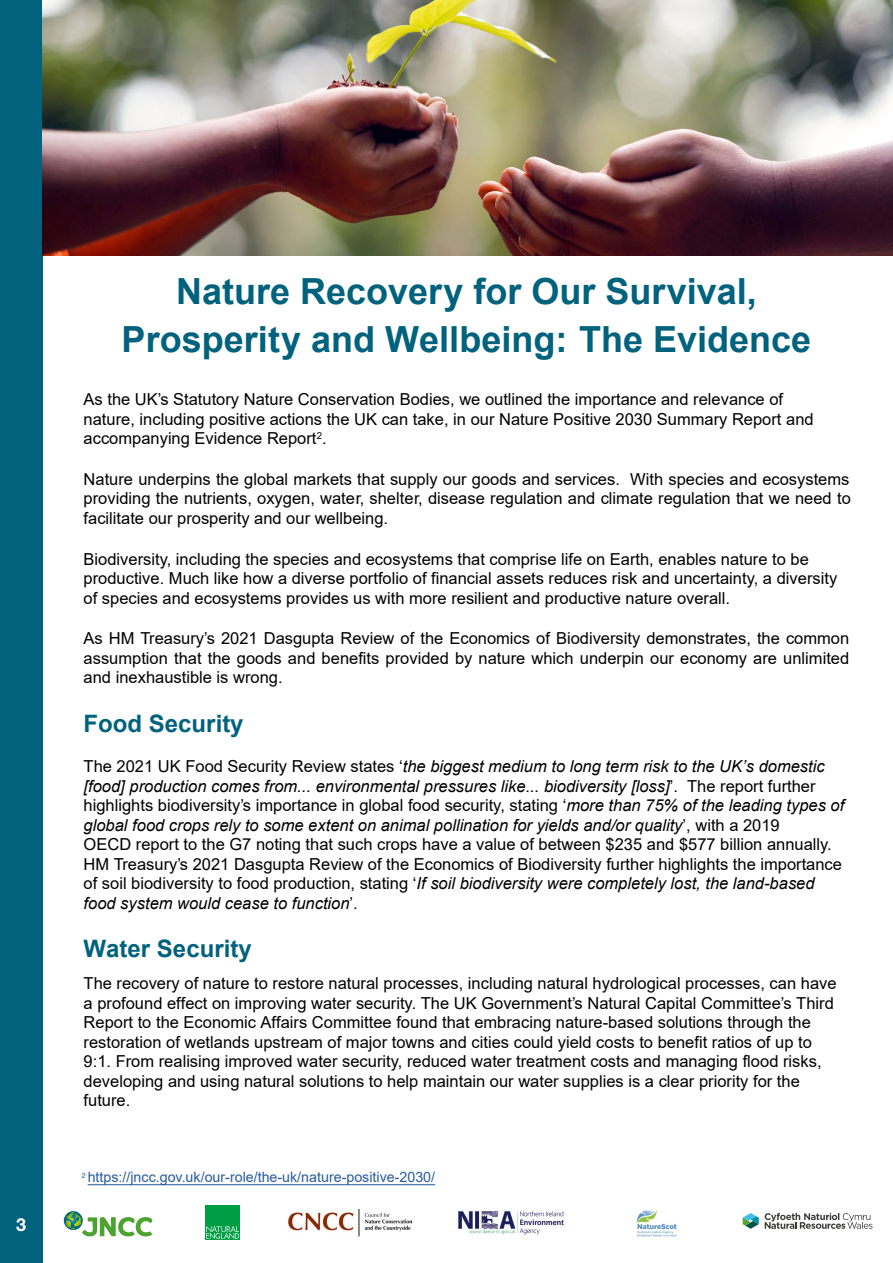
<style>
.page{position:relative;width:893px;height:1263px;background:#fff}
.page>*{position:absolute;margin:0;border:0;box-sizing:border-box;transform-origin:0 0}
.t1{font:700 36px/48px "Arial";color:#00627d;text-align:center}
.t2{font:700 24px "Arial";color:#00627d}
.t3{font:700 18px "Helvetica Neue LT Std";color:#fff}
.t4{font:16.5px/19.5px "Arial";color:#000}
.t5{font:14.25px "Arial";color:#275b9b}
.s1{font-style:italic}
</style>
<div class="page">
<div style="left:0;top:0;width:43px;height:1263px;background:#00627d"></div>
<svg style="left:64px;top:1211px;width:19px;height:19px"></svg>
<svg style="left:65px;top:1212px;width:87px;height:25px"></svg>
<div style="left:205px;top:1205px;width:35px;height:35px;background:#009e44"></div>
<svg style="left:206px;top:1226px;width:33px;height:13px"></svg>
<img style="left:289px;top:1209px;width:122px;height:28px">
<img style="left:458px;top:1211px;width:106px;height:24px">
<img style="left:636px;top:1210px;width:41px;height:27px">
<svg style="left:765px;top:1213px;width:107px;height:16px"></svg>
<svg style="left:743px;top:1213px;width:16px;height:16px"></svg>
<img style="left:43px;top:0;width:850px;height:255px">
<hr style="left:88px;top:1184px;width:347px;height:1px;background:#275b9b">
<p class="t3" style="left:16px;top:1214px;width:12px">3</p>
<h2 class="t1" style="left:122px;top:267px;width:691px">Nature Recovery for Our Survival,<br>Prosperity and Wellbeing: The Evidence</h2>
<p class="t4" style="left:84px;top:389px;width:731px">As the UK’s Statutory Nature Conservation Bodies, we outlined the importance and relevance of nature, including positive actions the UK can take, in our Nature Positive 2030 Summary Report and accompanying Evidence Report<sup>2</sup>.</p>
<p class="t4" style="left:84px;top:469px;width:769px;text-align:justify">Nature underpins the global markets that supply our goods and services. With species and ecosystems providing the nutrients, oxygen, water, shelter, disease regulation and climate regulation that we need to facilitate our prosperity and our wellbeing.</p>
<p class="t4" style="left:84px;top:549px;width:755px">Biodiversity, including the species and ecosystems that comprise life on Earth, enables nature to be productive. Much like how a diverse portfolio of financial assets reduces risk and uncertainty, a diversity of species and ecosystems provides us with more resilient and productive nature overall.</p>
<p class="t4" style="left:84px;top:629px;width:767px;text-align:justify">As HM Treasury’s 2021 Dasgupta Review of the Economics of Biodiversity demonstrates, the common assumption that the goods and benefits provided by nature which underpin our economy are unlimited and inexhaustible is wrong.</p>
<h3 class="t2" style="left:84px;top:706px;width:162px">Food Security</h3>
<p class="t4" style="left:84px;top:757px;width:762px">The 2021 UK Food Security Review states ‘<span class="s1">the biggest medium to long term risk to the UK’s domestic [food] production comes from... environmental pressures like... biodiversity [loss]</span>’. The report further highlights biodiversity’s importance in global food security, stating ‘<span class="s1">more than 75% of the leading types of global food crops rely to some extent on animal pollination for yields and/or quality</span>’, with a 2019<br>OECD report to the G7 noting that such crops have a value of between $235 and $577 billion annually.<br>HM Treasury’s 2021 Dasgupta Review of the Economics of Biodiversity further highlights the importance of soil biodiversity to food production, stating ‘<span class="s1">If soil biodiversity were completely lost, the land-based food system would cease to function</span>’.</p>
<h3 class="t2" style="left:84px;top:932px;width:170px">Water Security</h3>
<p class="t4" style="left:84px;top:974px;width:754px">The recovery of nature to restore natural processes, including natural hydrological processes, can have a profound effect on improving water security. The UK Government’s Natural Capital Committee’s Third Report to the Economic Affairs Committee found that embracing nature-based solutions through the restoration of wetlands upstream of major towns and cities could yield costs to benefit ratios of up to 9:1. From realising improved water security, reduced water treatment costs and managing flood risks, developing and using natural solutions to help maintain our water supplies is a clear priority for the future.</p>
<p class="t5" style="left:82px;top:1167px;width:355px"><sup>2</sup> https://jncc.gov.uk/our-role/the-uk/nature-positive-2030/</p>
</div>
